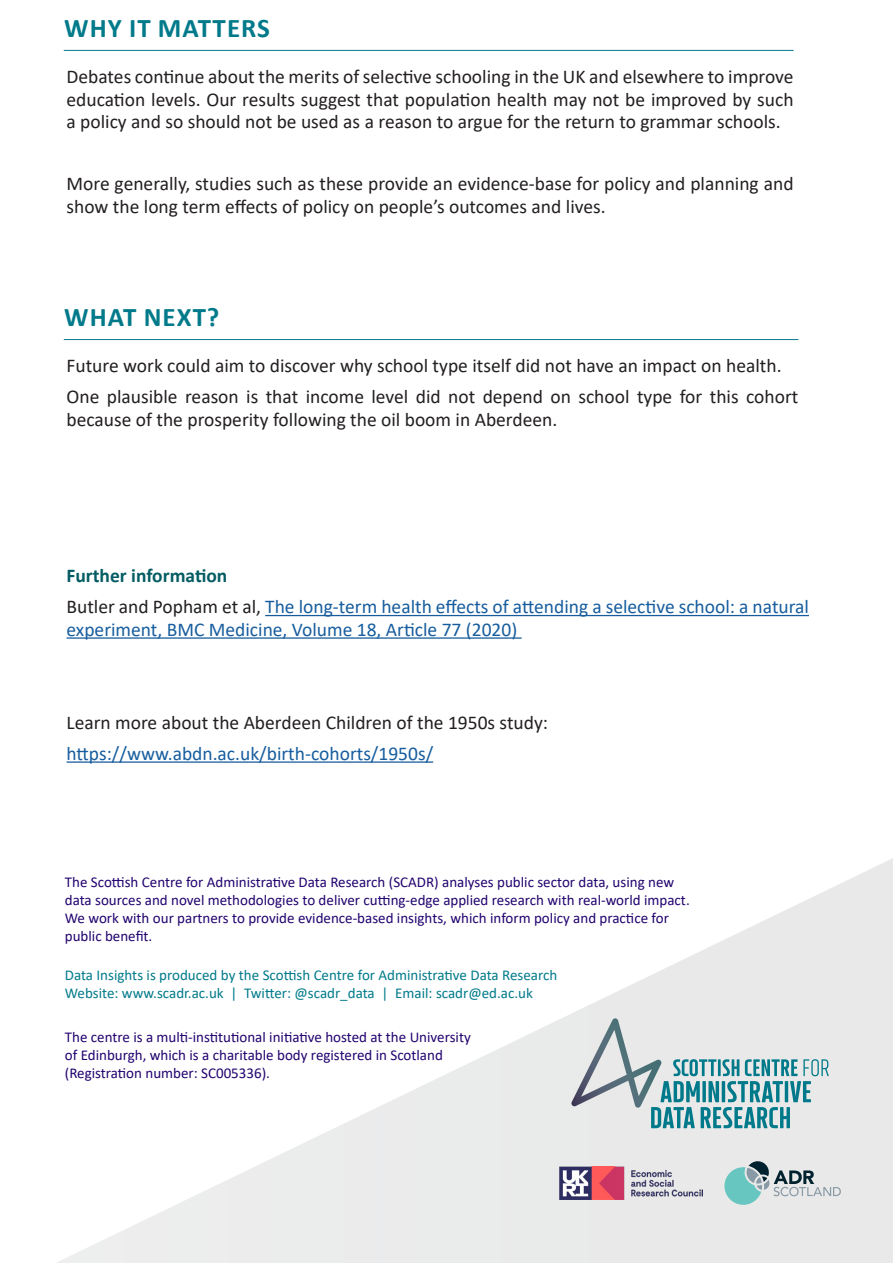
<style>
.page{position:relative;width:893px;height:1263px;background:#fff}
.page>*{position:absolute;margin:0;border:0;box-sizing:border-box;transform-origin:0 0}
._16pt_Title_Underlin{font:700 27px "Calibri";letter-spacing:.04em;color:#007a8a}
._9_5pt_Body_Text_Bul{font:19.5px/22.5px "Calibri";color:#231f20}
._9_5pt_Body_Text_Bul-2{font:19.5px/22.5px "Calibri";color:#175d9e}
._9_5pt_Body_Text_Bul-3{font:700 19.5px "Calibri";color:#045c63}
.t1{font:15px/18px "Calibri";color:#22036f}
.t2{font:15px "Calibri";color:#007a8a}
.s1{color:#231f20}
</style>
<div class="page">
<svg style="left:57px;top:858px;width:836px;height:405px"></svg>
<svg style="left:571px;top:1018px;width:258px;height:110px;background:#bacfd2"></svg>
<svg style="left:724px;top:1161px;width:117px;height:44px;background:#b6cacb"></svg>
<img style="left:559px;top:1167px;width:143px;height:32px">
<hr style="left:265px;top:615px;width:544px;height:1px;background:#175d9e">
<hr style="left:67px;top:637px;width:455px;height:2px;background:#175d9e">
<hr style="left:67px;top:761px;width:366px;height:2px;background:#175d9e">
<hr style="left:64px;top:339px;width:734px;height:1px;background:#007a8a">
<hr style="left:64px;top:50px;width:730px;height:1px;background:#007a8a">
<p class="_16pt_Title_Underlin" style="left:64px;top:9px;width:207px">WHY IT MATTERS</p>
<p class="_9_5pt_Body_Text_Bul" style="left:67px;top:65px;width:728px;text-align:justify">Debates continue about the merits of selective schooling in the UK and elsewhere to improve education levels. Our results suggest that population health may not be improved by such a policy and so should not be used as a reason to argue for the return to grammar schools.</p>
<p class="_9_5pt_Body_Text_Bul" style="left:67px;top:172px;width:728px">More generally, studies such as these provide an evidence-base for policy and planning and show the long term effects of policy on people’s outcomes and lives.</p>
<p class="_16pt_Title_Underlin" style="left:64px;top:298px;width:156px">WHAT NEXT?</p>
<p class="_9_5pt_Body_Text_Bul" style="left:67px;top:354px;width:716px">Future work could aim to discover why school type itself did not have an impact on health.</p>
<p class="_9_5pt_Body_Text_Bul" style="left:67px;top:385px;width:733px">One plausible reason is that income level did not depend on school type for this cohort because of the prosperity following the oil boom in Aberdeen.</p>
<p class="_9_5pt_Body_Text_Bul-3" style="left:67px;top:562px;width:162px">Further information</p>
<p class="_9_5pt_Body_Text_Bul-2" style="left:67px;top:595px;width:744px"><span class="s1">Butler and Popham et al,</span> The long-term health effects of attending a selective school: a natural experiment, BMC Medicine, Volume 18, Article 77 (2020)</p>
<p class="_9_5pt_Body_Text_Bul" style="left:67px;top:711px;width:483px">Learn more about the Aberdeen Children of the 1950s study:</p>
<p class="_9_5pt_Body_Text_Bul-2" style="left:67px;top:742px;width:368px">https://www.abdn.ac.uk/birth-cohorts/1950s/</p>
<p class="t1" style="left:65px;top:873px;width:626px">The Scottish Centre for Administrative Data Research (SCADR) analyses public sector data, using new data sources and novel methodologies to deliver cutting-edge applied research with real-world impact.<br>We work with our partners to provide evidence-based insights, which inform policy and practice for public benefit.</p>
<p class="t2" style="left:65px;top:964px;width:494px">Data Insights is produced by the Scottish Centre for Administrative Data Research</p>
<p class="t2" style="left:65px;top:982px;width:470px">Website: www.scadr.ac.uk | Twitter: @scadr_data | Email: scadr@ed.ac.uk</p>
<p class="t1" style="left:65px;top:1027px;width:407px">The centre is a multi-institutional initiative hosted at the University of Edinburgh, which is a charitable body registered in Scotland (Registration number: SC005336).</p>
</div>
